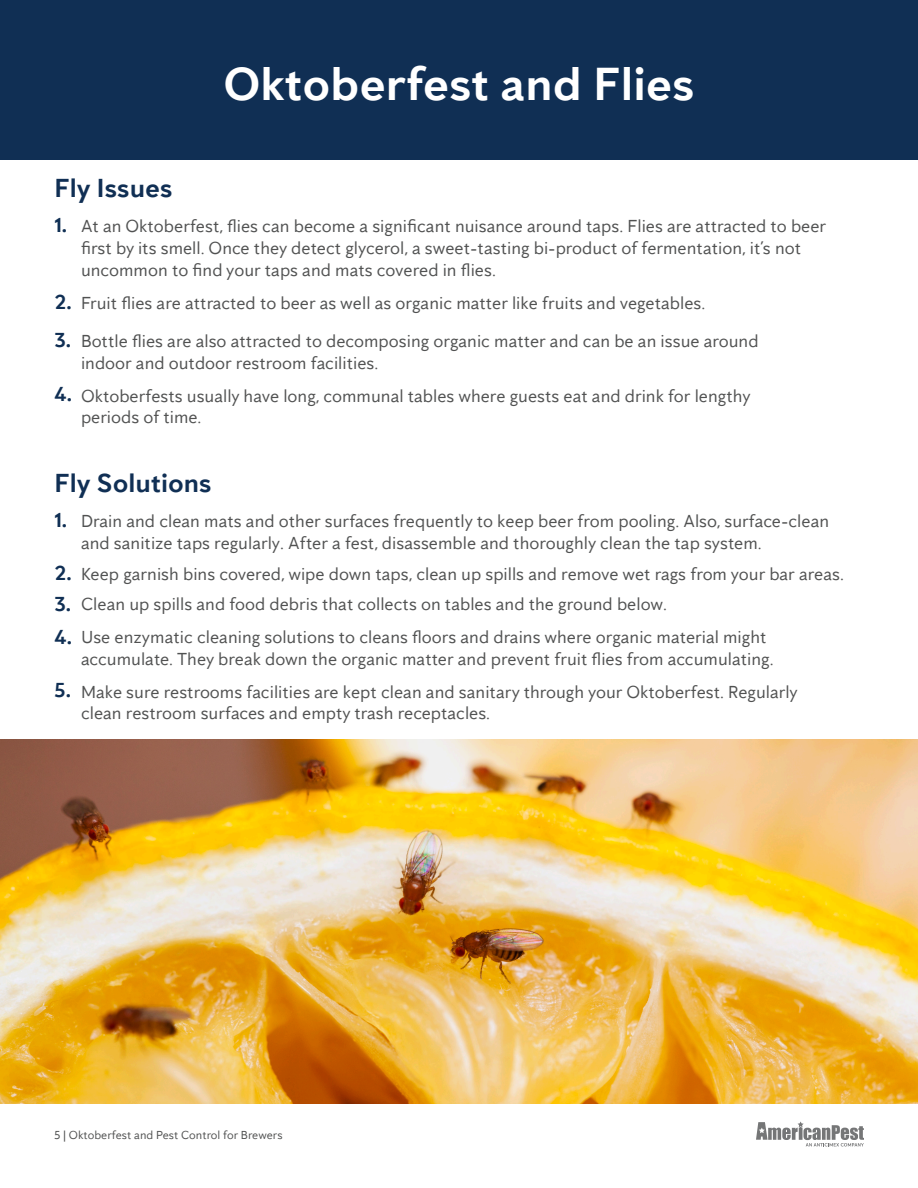
<style>
.page{position:relative;width:918px;height:1188px;background:#fff}
.page>*{position:absolute;margin:0;border:0;box-sizing:border-box;transform-origin:0 0}
.t1{font:700 48px "Anticimex Sans";color:#fff}
.t2{font:700 27px "Anticimex Sans";color:#102f54}
.t3{font:700 21px "Anticimex Sans";color:#102f54}
.t4{font:18px/21.6px "Anticimex Sans";color:#515252}
.t5{font:12px "Anticimex Sans";color:#515252}
</style>
<div class="page">
<div style="left:0;top:0;width:918px;height:160px;background:#102f54"></div>
<img style="left:0;top:739px;width:918px;height:364px">
<svg style="left:756px;top:1121px;width:108px;height:26px"></svg>
<p class="t1" style="left:223px;top:54px;width:473px">Oktoberfest and Flies</p>
<p class="t2" style="left:54px;top:171px;width:120px">Fly Issues</p>
<p class="t4" style="left:81px;top:215px;width:747px">At an Oktoberfest, flies can become a significant nuisance around taps. Flies are attracted to beer first by its smell. Once they detect glycerol, a sweet-tasting bi-product of fermentation, it’s not uncommon to find your taps and mats covered in flies.</p>
<p class="t3" style="left:54px;top:212px;width:15px">1.</p>
<p class="t3" style="left:54px;top:289px;width:19px">2.</p>
<p class="t4" style="left:81px;top:292px;width:626px">Fruit flies are attracted to beer as well as organic matter like fruits and vegetables.</p>
<p class="t4" style="left:81px;top:330px;width:679px">Bottle flies are also attracted to decomposing organic matter and can be an issue around indoor and outdoor restroom facilities.</p>
<p class="t3" style="left:54px;top:327px;width:19px">3.</p>
<p class="t3" style="left:54px;top:381px;width:19px">4.</p>
<p class="t4" style="left:81px;top:384px;width:671px">Oktoberfests usually have long, communal tables where guests eat and drink for lengthy periods of time.</p>
<p class="t2" style="left:54px;top:466px;width:159px">Fly Solutions</p>
<p class="t4" style="left:81px;top:510px;width:750px">Drain and clean mats and other surfaces frequently to keep beer from pooling. Also, surface-clean and sanitize taps regularly. After a fest, disassemble and thoroughly clean the tap system.</p>
<p class="t3" style="left:54px;top:507px;width:15px">1.</p>
<p class="t3" style="left:54px;top:560px;width:19px">2.</p>
<p class="t4" style="left:81px;top:563px;width:764px">Keep garnish bins covered, wipe down taps, clean up spills and remove wet rags from your bar areas.</p>
<p class="t3" style="left:54px;top:590px;width:19px">3.</p>
<p class="t4" style="left:81px;top:593px;width:587px">Clean up spills and food debris that collects on tables and the ground below.</p>
<p class="t4" style="left:81px;top:626px;width:694px">Use enzymatic cleaning solutions to cleans floors and drains where organic material might accumulate. They break down the organic matter and prevent fruit flies from accumulating.</p>
<p class="t3" style="left:54px;top:624px;width:19px">4.</p>
<p class="t3" style="left:54px;top:677px;width:19px">5.</p>
<p class="t4" style="left:81px;top:680px;width:718px">Make sure restrooms facilities are kept clean and sanitary through your Oktoberfest. Regularly clean restroom surfaces and empty trash receptacles.</p>
<p class="t5" style="left:54px;top:1128px;width:230px">5 | Oktoberfest and Pest Control for Brewers</p>
</div>
